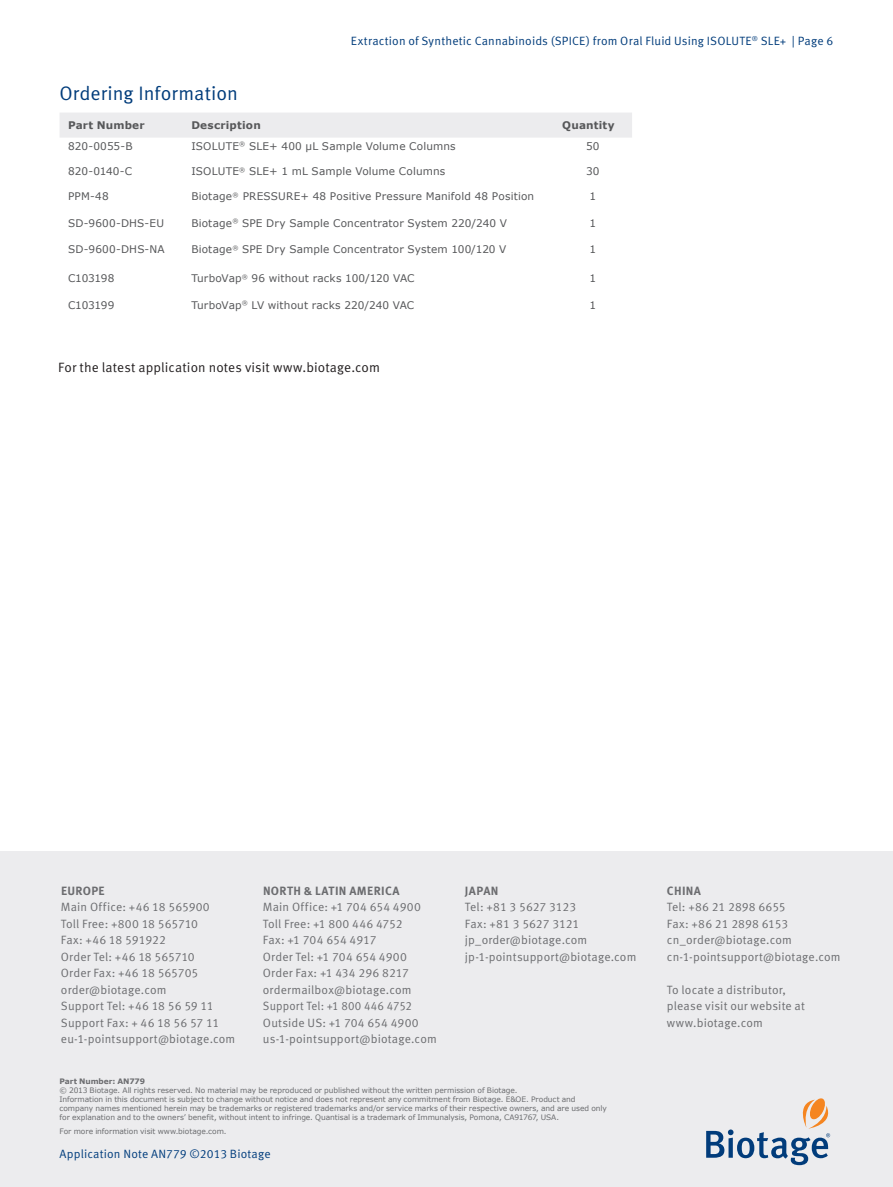
<style>
.page{position:relative;width:893px;height:1187px;background:#fff}
.page>*{position:absolute;margin:0;border:0;box-sizing:border-box;transform-origin:0 0}
.t1{font:19.5px "Meta OT Norm";color:#013c7b}
.t2{font:13.5px "Meta OT Norm";letter-spacing:.005em;color:#231f20}
.t3{font:12px/16.5px "Meta OT Norm";letter-spacing:.01em;color:#6c6d70}
.t4{font:12px "Meta OT Norm";letter-spacing:.015em;color:#013c7b}
.t5{font:700 12px "Meta OT";letter-spacing:.03em;color:#6c6d70}
.t6{font:12px "Meta OT Norm";letter-spacing:.01em;color:#013d7d}
.t7{font:10.5px "Verdana";letter-spacing:.015em;color:#57585a}
.t8{font:700 10.5px "Verdana";letter-spacing:.015em;color:#57585a}
.t9{font:10.5px "Verdana";letter-spacing:-.02em;color:#57585a}
.t10{font:7.5px/9px "Verdana";letter-spacing:-.005em;color:#6c6d70}
.t11{font:700 7.5px "Verdana";letter-spacing:-.01em;color:#6c6d70}
</style>
<div class="page">
<div style="left:0;top:1078px;width:893px;height:108px;background:#ececee"></div>
<svg style="left:706px;top:1098px;width:124px;height:67px"></svg>
<div style="left:0;top:851px;width:893px;height:238px;background:#ececee"></div>
<div style="left:60px;top:113px;width:572px;height:25px;background:#ececee"></div>
<p class="t4" style="left:351px;top:34px;width:484px">Extraction of Synthetic Cannabinoids (SPICE) from Oral Fluid Using ISOLUTE<sup>®</sup> SLE+ | Page 6</p>
<h1 class="t1" style="left:60px;top:82px;width:180px">Ordering Information</h1>
<p class="t8" style="left:68px;top:118px;width:78px">Part Number</p>
<p class="t8" style="left:191px;top:118px;width:71px">Description</p>
<p class="t8" style="left:562px;top:118px;width:54px">Quantity</p>
<p class="t7" style="left:68px;top:139px;width:66px">820-0055-B</p>
<p class="t7" style="left:191px;top:139px;width:266px">ISOLUTE<sup>®</sup> SLE+ 400 µL Sample Volume Columns</p>
<p class="t7" style="left:586px;top:139px;width:15px">50</p>
<p class="t7" style="left:68px;top:164px;width:66px">820-0140-C</p>
<p class="t7" style="left:191px;top:164px;width:255px">ISOLUTE<sup>®</sup> SLE+ 1 mL Sample Volume Columns</p>
<p class="t7" style="left:586px;top:164px;width:15px">30</p>
<p class="t7" style="left:68px;top:190px;width:42px">PPM-48</p>
<p class="t7" style="left:191px;top:190px;width:344px">Biotage<sup>®</sup> PRESSURE+ 48 Positive Pressure Manifold 48 Position</p>
<p class="t7" style="left:589px;top:190px;width:8px">1</p>
<p class="t7" style="left:68px;top:216px;width:97px">SD-9600-DHS-EU</p>
<p class="t7" style="left:191px;top:216px;width:317px">Biotage<sup>®</sup> SPE Dry Sample Concentrator System 220/240 V</p>
<p class="t7" style="left:589px;top:216px;width:8px">1</p>
<p class="t7" style="left:68px;top:243px;width:98px">SD-9600-DHS-NA</p>
<p class="t7" style="left:191px;top:243px;width:317px">Biotage<sup>®</sup> SPE Dry Sample Concentrator System 100/120 V</p>
<p class="t7" style="left:589px;top:243px;width:8px">1</p>
<p class="t9" style="left:68px;top:271px;width:48px">C103198</p>
<p class="t7" style="left:191px;top:271px;width:225px">TurboVap<sup>®</sup> 96 without racks 100/120 VAC</p>
<p class="t7" style="left:589px;top:271px;width:8px">1</p>
<p class="t9" style="left:68px;top:298px;width:48px">C103199</p>
<p class="t7" style="left:191px;top:298px;width:224px">TurboVap<sup>®</sup> LV without racks 220/240 VAC</p>
<p class="t7" style="left:589px;top:298px;width:8px">1</p>
<p class="t2" style="left:58px;top:359px;width:323px">For the latest application notes visit www.biotage.com</p>
<p class="t5" style="left:61px;top:883px;width:45px">EUROPE</p>
<p class="t3" style="left:61px;top:899px;width:176px">Main Office: +46 18 565900<br>Toll Free: +800 18 565710<br>Fax: +46 18 591922<br>Order Tel: +46 18 565710<br>Order Fax: +46 18 565705 order@biotage.com<br>Support Tel: +46 18 56 59 11<br>Support Fax: + 46 18 56 57 11 eu-1-pointsupport@biotage.com</p>
<p class="t5" style="left:263px;top:883px;width:138px">NORTH &amp; LATIN AMERICA</p>
<p class="t3" style="left:263px;top:899px;width:175px">Main Office: +1 704 654 4900<br>Toll Free: +1 800 446 4752<br>Fax: +1 704 654 4917<br>Order Tel: +1 704 654 4900<br>Order Fax: +1 434 296 8217 ordermailbox@biotage.com<br>Support Tel: +1 800 446 4752<br>Outside US: +1 704 654 4900 us-1-pointsupport@biotage.com</p>
<p class="t5" style="left:465px;top:883px;width:35px">JAPAN</p>
<p class="t3" style="left:465px;top:899px;width:173px">Tel: +81 3 5627 3123<br>Fax: +81 3 5627 3121 jp_order@biotage.com jp-1-pointsupport@biotage.com</p>
<p class="t11" style="left:60px;top:1076px;width:87px">Part Number: AN779</p>
<p class="t10" style="left:60px;top:1085px;width:549px">© 2013 Biotage. All rights reserved. No material may be reproduced or published without the written permission of Biotage.<br>Information in this document is subject to change without notice and does not represent any commitment from Biotage. E&amp;OE. Product and company names mentioned herein may be trademarks or registered trademarks and/or service marks of their respective owners, and are used only for explanation and to the owners’ benefit, without intent to infringe. Quantisal is a trademark of Immunalysis, Pomona, CA91767, USA.</p>
<p class="t10" style="left:60px;top:1126px;width:168px">For more information visit www.biotage.com.</p>
<p class="t6" style="left:60px;top:1146px;width:213px">Application Note AN779 ©2013 Biotage</p>
<p class="t5" style="left:667px;top:883px;width:36px">CHINA</p>
<p class="t3" style="left:667px;top:899px;width:175px">Tel: +86 21 2898 6655<br>Fax: +86 21 2898 6153 cn_order@biotage.com cn-1-pointsupport@biotage.com</p>
<p class="t3" style="left:667px;top:981px;width:140px">To locate a distributor, please visit our website at www.biotage.com</p>
</div>
